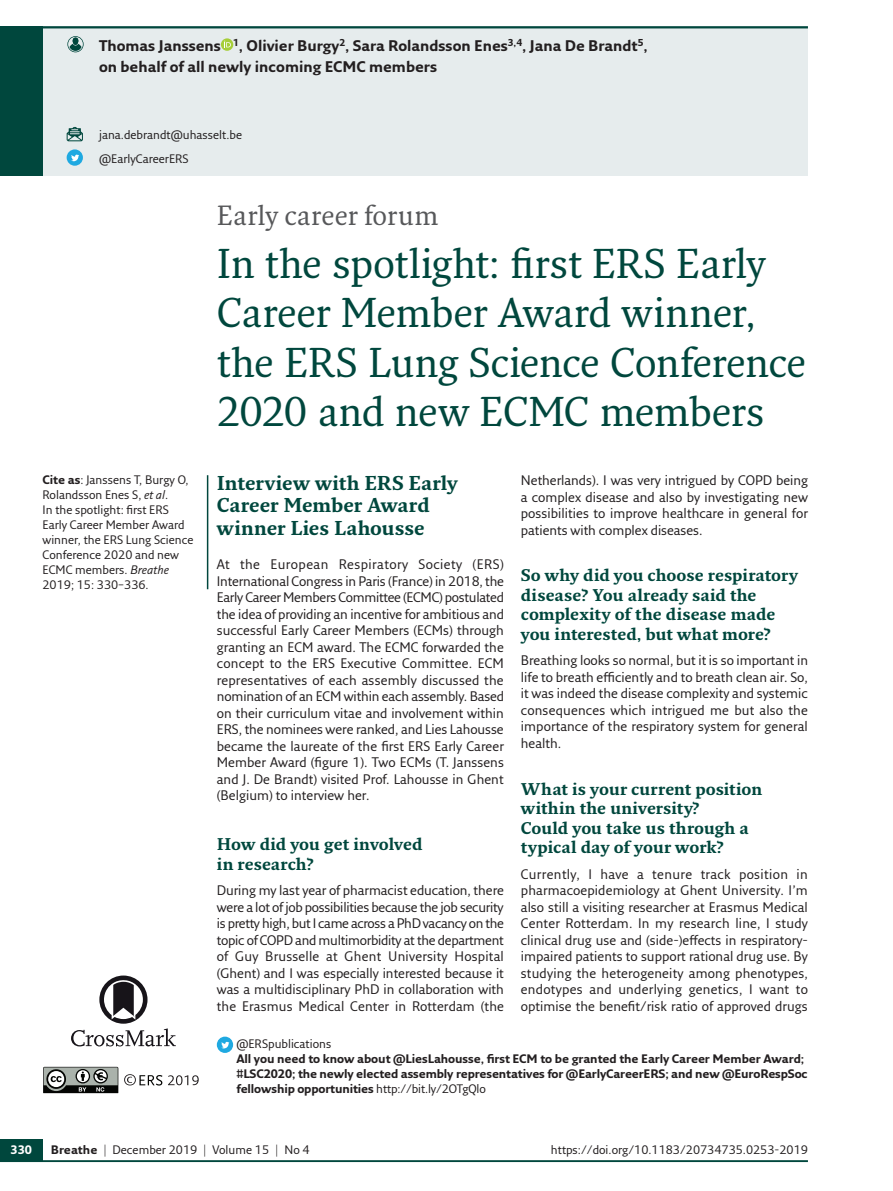
<style>
.page{position:relative;width:893px;height:1191px;background:#fff}
.page>*{position:absolute;margin:0;border:0;box-sizing:border-box;transform-origin:0 0}
.t1{font:40.5px/49.5px "Fresco Pro";letter-spacing:-.01em;color:#00473d}
.t2{font:27px "Fresco Pro";letter-spacing:.01em;color:#57585a}
.t3{font:700 19.5px/22.5px "Fresco Std";letter-spacing:-.005em;color:#00473d}
.t4{font:700 16.5px/19.5px "Fresco Std";color:#00473d}
.t5{font:700 15px/21px "Fresco Sans Pro";color:#231f20}
.t6{font:13.5px/16.5px "Fresco Sans Pro";color:#231f20;text-align:justify}
.t7{font:12px/15px "Fresco Sans Pro";color:#231f20}
.t8{font:700 12px/15px "Fresco Sans Pro";letter-spacing:-.01em;color:#231f20}
.t9{font:700 12px "Fresco Sans Pro";color:#fff}
.s1{font-weight:700}
.s2{font-style:italic}
.s3{font-weight:400}
</style>
<div class="page">
<hr style="left:0;top:1160px;width:808px;height:2px;background:#00473d">
<div style="left:0;top:1138px;width:43px;height:23px;background:#00473d"></div>
<svg style="left:43px;top:1066px;width:75px;height:27px;background:#777a77"></svg>
<svg style="left:124px;top:1074px;width:38px;height:11px"></svg>
<svg style="left:168px;top:1075px;width:31px;height:10px"></svg>
<svg style="left:71px;top:975px;width:105px;height:71px"></svg>
<div style="left:0;top:26px;width:808px;height:149px;background:#e6eced"></div>
<div style="left:0;top:26px;width:43px;height:149px;background:#00473d"></div>
<svg style="left:67px;top:36px;width:17px;height:16px"></svg>
<svg style="left:217px;top:1036px;width:16px;height:17px"></svg>
<svg style="left:221px;top:1041px;width:8px;height:7px"></svg>
<hr style="left:0;top:26px;width:808px;height:2px;background:#00473d">
<hr style="left:207px;top:475px;width:1px;height:114px;background:#00473d">
<svg style="left:221px;top:38px;width:12px;height:13px"></svg>
<svg style="left:224px;top:41px;width:7px;height:6px"></svg>
<svg style="left:67px;top:127px;width:16px;height:14px"></svg>
<div style="left:67px;top:149px;width:16px;height:17px;background:#1fa9e1;border-radius:50%"></div>
<svg style="left:71px;top:155px;width:8px;height:6px"></svg>
<p class="t5" style="left:99px;top:35px;width:550px">Thomas Janssens <sup>1</sup>, Olivier Burgy<sup>2</sup>, Sara Rolandsson Enes<sup>3,4</sup>, Jana De Brandt<sup>5</sup>, on behalf of all newly incoming ECMC members</p>
<p class="t7" style="left:99px;top:127px;width:145px">jana.debrandt@uhasselt.be</p>
<p class="t7" style="left:99px;top:151px;width:91px">@EarlyCareerERS</p>
<p class="t7" style="left:43px;top:472px;width:153px"><span class="s1">Cite as</span>: Janssens T, Burgy O,<br>Rolandsson Enes S, <span class="s2">et al</span>.<br>In the spotlight: first ERS<br>Early Career Member Award winner, the ERS Lung Science<br>Conference 2020 and new<br>ECMC members. <span class="s2">Breathe<br></span>2019; 15: 330–336.</p>
<h2 class="t2" style="left:217px;top:198px;width:223px">Early career forum</h2>
<h1 class="t1" style="left:217px;top:237px;width:591px">In the spotlight: first ERS Early<br>Career Member Award winner, the ERS Lung Science Conference<br>2020 and new ECMC members</h1>
<h3 class="t3" style="left:217px;top:471px;width:242px">Interview with ERS Early<br>Career Member Award winner Lies Lahousse</h3>
<p class="t6" style="left:217px;top:556px;width:289px">At the European Respiratory Society (ERS)<br>International Congress in Paris (France) in 2018, the Early Career Members Committee (ECMC) postulated the idea of providing an incentive for ambitious and successful Early Career Members (ECMs) through granting an ECM award. The ECMC forwarded the concept to the ERS Executive Committee. ECM representatives of each assembly discussed the nomination of an ECM within each assembly. Based on their curriculum vitae and involvement within ERS, the nominees were ranked, and Lies Lahousse became the laureate of the first ERS Early Career Member Award (figure 1). Two ECMs (T. Janssens and J. De Brandt) visited Prof. Lahousse in Ghent (Belgium) to interview her.</p>
<p class="t4" style="left:217px;top:834px;width:207px">How did you get involved in research?</p>
<p class="t6" style="left:217px;top:881px;width:289px">During my last year of pharmacist education, there were a lot of job possibilities because the job security is pretty high, but I came across a PhD vacancy on the topic of COPD and multimorbidity at the department of Guy Brusselle at Ghent University Hospital (Ghent) and I was especially interested because it was a multidisciplinary PhD in collaboration with the Erasmus Medical Center in Rotterdam (the</p>
<p class="t6" style="left:521px;top:472px;width:289px">Netherlands). I was very intrigued by COPD being a complex disease and also by investigating new possibilities to improve healthcare in general for patients with complex diseases.</p>
<p class="t4" style="left:521px;top:565px;width:279px">So why did you choose respiratory disease? You already said the complexity of the disease made you interested, but what more?</p>
<p class="t6" style="left:521px;top:652px;width:289px">Breathing looks so normal, but it is so important in life to breath efficiently and to breath clean air. So, it was indeed the disease complexity and systemic consequences which intrigued me but also the importance of the respiratory system for general health.</p>
<p class="t4" style="left:521px;top:778px;width:243px">What is your current position within the university?<br>Could you take us through a typical day of your work?</p>
<p class="t6" style="left:521px;top:865px;width:289px">Currently, I have a tenure track position in pharmacoepidemiology at Ghent University. I’m also still a visiting researcher at Erasmus Medical Center Rotterdam. In my research line, I study clinical drug use and (side-)effects in respiratory&shy;impaired patients to support rational drug use. By studying the heterogeneity among phenotypes, endotypes and underlying genetics, I want to optimise the benefit/risk ratio of approved drugs</p>
<p class="t7" style="left:236px;top:1036px;width:96px">@ERSpublications</p>
<p class="t8" style="left:236px;top:1051px;width:573px">All you need to know about @LiesLahousse, first ECM to be granted the Early Career Member Award; #LSC2020; the newly elected assembly representatives for @EarlyCareerERS; and new @EuroRespSoc fellowship opportunities <span class="s3">http://bit.ly/2OTgQlo</span></p>
<p class="t9" style="left:11px;top:1142px;width:23px">330</p>
<p class="t7" style="left:51px;top:1142px;width:260px"><span class="s1">Breathe</span> | December 2019 | Volume 15 | No 4</p>
<p class="t7" style="left:551px;top:1142px;width:258px">https://doi.org/10.1183/20734735.0253-2019</p>
</div>
